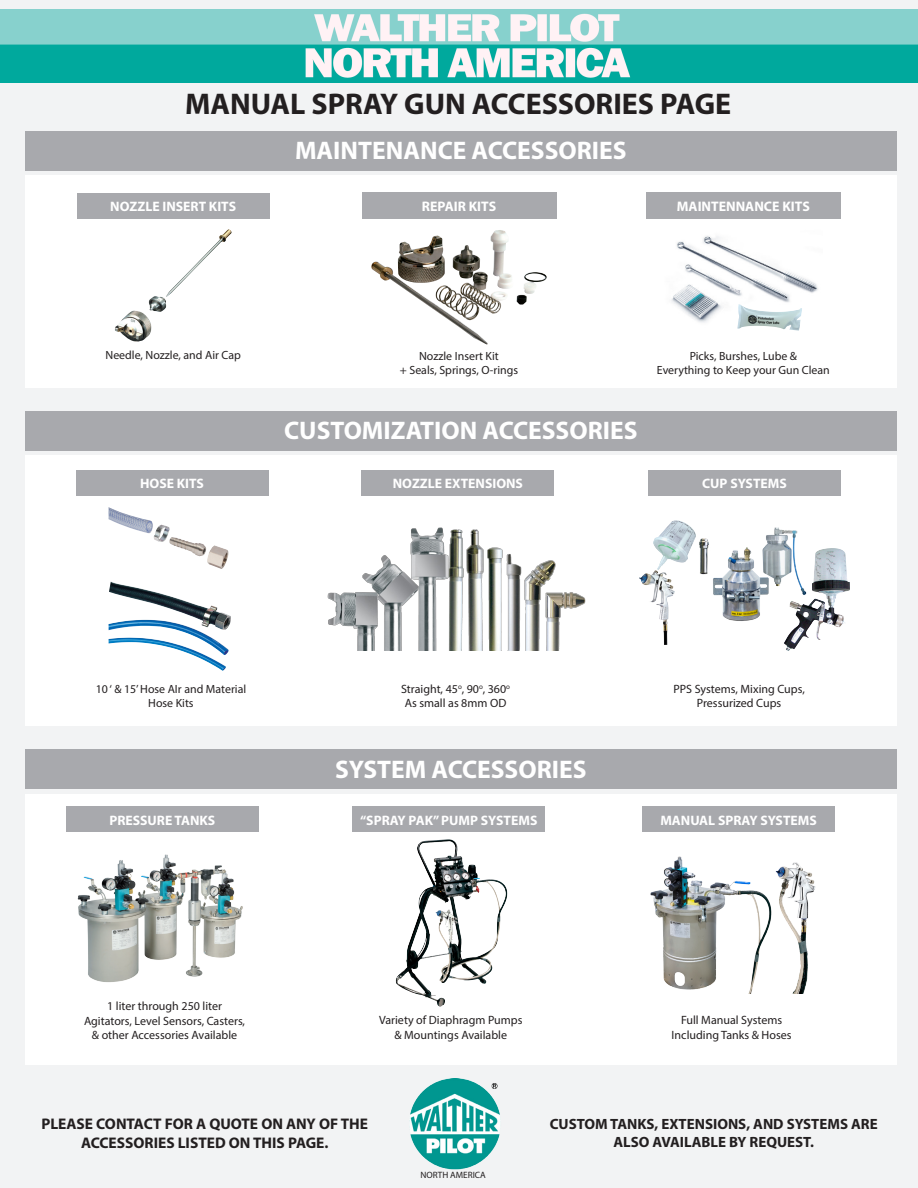
<style>
.page{position:relative;width:918px;height:1188px;background:#f2f3f4}
.page>*{position:absolute;margin:0;border:0;box-sizing:border-box;transform-origin:0 0}
.t1{font:700 30px "Myriad Pro";color:#231f20}
.t2{font:700 25.5px "Myriad Pro";color:#fff}
.t3{font:700 15.45px/18.5px "Myriad Pro";color:#231f20;text-align:center}
.t4{font:700 14.85px/17.9px "Myriad Pro";color:#231f20;text-align:center}
.t5{font:700 13.8px "Myriad Pro";color:#fff}
.t6{font:700 13.65px "Myriad Pro";color:#fff}
.t7{font:12px "Myriad Pro";color:#231f20}
.t8{font:11.85px "Myriad Pro";color:#231f20}
.t9{font:9.15px "Myriad Pro";color:#231f20}
</style>
<div class="page">
<img style="left:410px;top:1078px;width:90px;height:92px">
<img style="left:0;top:9px;width:918px;height:74px">
<div style="left:25px;top:131px;width:871px;height:39px;background:#a8a9ad"></div>
<div style="left:25px;top:175px;width:871px;height:212px;background:#fff"></div>
<img style="left:398px;top:230px;width:114px;height:67px">
<div style="left:362px;top:193px;width:194px;height:26px;background:#a8a9ad"></div>
<img style="left:115px;top:229px;width:117px;height:113px">
<div style="left:77px;top:193px;width:192px;height:25px;background:#a8a9ad"></div>
<div style="left:646px;top:193px;width:195px;height:26px;background:#a8a9ad"></div>
<img style="left:671px;top:236px;width:147px;height:95px">
<img style="left:737px;top:304px;width:48px;height:25px">
<div style="left:25px;top:411px;width:871px;height:40px;background:#a8a9ad"></div>
<div style="left:25px;top:455px;width:871px;height:271px;background:#fff"></div>
<img style="left:327px;top:527px;width:259px;height:124px">
<div style="left:362px;top:470px;width:192px;height:26px;background:#a8a9ad"></div>
<img style="left:694px;top:527px;width:104px;height:94px">
<img style="left:662px;top:520px;width:14px;height:13px">
<img style="left:784px;top:548px;width:66px;height:103px">
<div style="left:648px;top:470px;width:193px;height:26px;background:#a8a9ad"></div>
<img style="left:109px;top:507px;width:120px;height:62px">
<img style="left:109px;top:582px;width:122px;height:89px">
<div style="left:76px;top:470px;width:192px;height:26px;background:#a8a9ad"></div>
<div style="left:25px;top:794px;width:871px;height:271px;background:#fff"></div>
<img style="left:396px;top:839px;width:84px;height:168px">
<div style="left:352px;top:806px;width:193px;height:26px;background:#a8a9ad"></div>
<img style="left:650px;top:856px;width:165px;height:137px">
<div style="left:642px;top:806px;width:193px;height:26px;background:#a8a9ad"></div>
<img style="left:77px;top:854px;width:166px;height:128px">
<div style="left:66px;top:806px;width:193px;height:26px;background:#a8a9ad"></div>
<div style="left:25px;top:749px;width:871px;height:40px;background:#a8a9ad"></div>
<p class="t1" style="left:185px;top:84px;width:547px">MANUAL SPRAY GUN ACCESSORIES PAGE</p>
<p class="t2" style="left:295px;top:134px;width:333px">MAINTENANCE ACCESSORIES</p>
<p class="t6" style="left:110px;top:197px;width:127px">NOZZLE INSERT KITS</p>
<p class="t5" style="left:422px;top:197px;width:76px">REPAIR KITS</p>
<p class="t5" style="left:677px;top:197px;width:134px">MAINTENNANCE KITS</p>
<p class="t8" style="left:106px;top:348px;width:137px">Needle, Nozzle, and Air Cap</p>
<p class="t8" style="left:419px;top:348px;width:81px">Nozzle Insert Kit</p>
<p class="t8" style="left:400px;top:363px;width:120px">+ Seals, Springs, O-rings</p>
<p class="t2" style="left:284px;top:414px;width:355px">CUSTOMIZATION ACCESSORIES</p>
<p class="t8" style="left:690px;top:348px;width:109px">Picks, Burshes, Lube &amp;</p>
<p class="t8" style="left:657px;top:363px;width:174px">Everything to Keep your Gun Clean</p>
<p class="t6" style="left:140px;top:475px;width:65px">HOSE KITS</p>
<p class="t6" style="left:702px;top:475px;width:86px">CUP SYSTEMS</p>
<p class="t6" style="left:393px;top:475px;width:132px">NOZZLE EXTENSIONS</p>
<p class="t8" style="left:96px;top:681px;width:152px">10 ‘ &amp; 15’ Hose AIr and Material</p>
<p class="t8" style="left:148px;top:696px;width:47px">Hose Kits</p>
<p class="t6" style="left:109px;top:811px;width:108px">PRESSURE TANKS</p>
<p class="t7" style="left:107px;top:999px;width:116px">1 liter through 250 liter</p>
<p class="t7" style="left:84px;top:1013px;width:163px">Agitators, Level Sensors, Casters,</p>
<p class="t7" style="left:92px;top:1028px;width:147px">&amp; other Accessories Available</p>
<p class="t7" style="left:401px;top:681px;width:111px">Straight, 45<sup>o</sup>, 90<sup>o</sup>, 360<sup>o</sup></p>
<p class="t7" style="left:405px;top:696px;width:103px">As small as 8mm OD</p>
<p class="t2" style="left:335px;top:752px;width:253px">SYSTEM ACCESSORIES</p>
<p class="t6" style="left:360px;top:811px;width:179px">“SPRAY PAK” PUMP SYSTEMS</p>
<p class="t7" style="left:673px;top:681px;width:133px">PPS Systems, Mixing Cups,</p>
<p class="t7" style="left:697px;top:696px;width:86px">Pressurized Cups</p>
<p class="t6" style="left:660px;top:811px;width:158px">MANUAL SPRAY SYSTEMS</p>
<p class="t7" style="left:379px;top:1013px;width:145px">Variety of Diaphragm Pumps</p>
<p class="t7" style="left:394px;top:1027px;width:114px">&amp; Mountings Available</p>
<p class="t7" style="left:681px;top:1013px;width:103px">Full Manual Systems</p>
<p class="t7" style="left:672px;top:1027px;width:122px">Including Tanks &amp; Hoses</p>
<p class="t3" style="left:41px;top:1114px;width:328px">PLEASE CONTACT FOR A QUOTE ON ANY OF THE<br>ACCESSORIES LISTED ON THIS PAGE.</p>
<p class="t4" style="left:550px;top:1114px;width:329px">CUSTOM TANKS, EXTENSIONS, AND SYSTEMS ARE<br>ALSO AVAILABLE BY REQUEST.</p>
<p class="t9" style="left:420px;top:1169px;width:67px">NORTH AMERICA</p>
</div>
